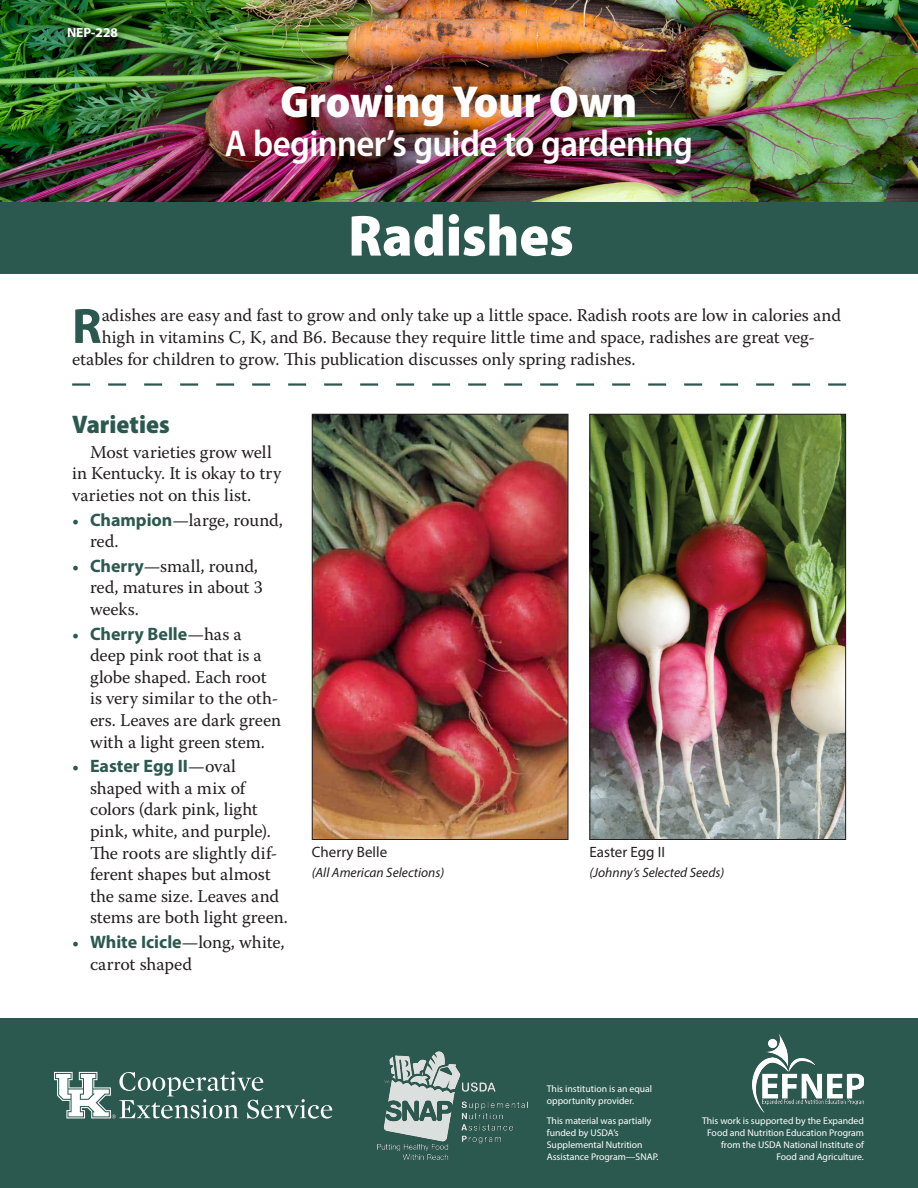
<style>
.page{position:relative;width:918px;height:1188px;background:#fff}
.page>*{position:absolute;margin:0;border:0;box-sizing:border-box;transform-origin:0 0}
.pub_title_2{font:900 semi-condensed 58.5px "Myriad Pro";color:#fff}
.drop_cap{font:700 50.1px "Myriad Pro";color:#2c594f}
.growing_your_own{font:900 semi-condensed 45px "Myriad Pro";color:#fff}
.a_beginners_guide{font:600 semi-condensed 37.5px "Myriad Pro";letter-spacing:-.015em;color:#fff}
._1{font:900 semi-condensed 25.5px "Myriad Pro";color:#2c594f}
.drop_cap-2{font:18px/21.6px "Warnock Pro";color:#231f20}
.body{font:18px/21.6px "Warnock Pro";color:#231f20}
.caption{font:15px "Myriad Pro";color:#231f20}
.photo_credits{font:italic 13.5px "Myriad Pro";color:#231f20}
.PubNumber{font:700 13.5px "Myriad Pro";color:#fff}
.white__page_1{font:9.75px/11.7px "Myriad Pro";color:#fff}
.s1{font-family:"Minion Pro";color:#2c594f}
.s2{font-family:"Myriad Pro";font-weight:700;color:#2c594f}
</style>
<div class="page">
<div style="left:0;top:202px;width:918px;height:72px;background:#2c594f"></div>
<img style="left:0;top:0;width:918px;height:202px">
<div style="left:63px;top:23px;width:65px;height:25px;background:#231f20;opacity:.75"></div>
<svg style="left:72px;top:383px;width:774px;height:3px"></svg>
<div style="left:0;top:1019px;width:918px;height:169px;background:#2c594f"></div>
<img style="left:753px;top:1034px;width:111px;height:78px">
<svg style="left:54px;top:1071px;width:278px;height:48px"></svg>
<img style="left:377px;top:1051px;width:151px;height:108px">
<img style="left:314px;top:416px;width:252px;height:422px">
<div style="left:312px;top:414px;width:256px;height:426px;border:1px solid #231f20"></div>
<img style="left:592px;top:416px;width:252px;height:422px">
<div style="left:590px;top:414px;width:256px;height:426px;border:1px solid #231f20"></div>
<p class="PubNumber" style="left:67px;top:24px;width:53px">NEP-228</p>
<p class="growing_your_own" style="left:280px;top:72px;width:358px">Growing Your Own</p>
<p class="a_beginners_guide" style="left:225px;top:120px;width:470px">A beginner’s guide to gardening</p>
<p class="pub_title_2" style="left:348px;top:197px;width:227px">Radishes</p>
<p class="drop_cap" style="left:72px;top:293px;width:31px">R</p>
<p class="drop_cap-2" style="left:102px;top:304px;width:741px">adishes are easy and fast to grow and only take up a little space. Radish roots are low in calories and</p>
<p class="drop_cap-2" style="left:102px;top:326px;width:715px">high in vitamins C, K, and B6. Because they require little time and space, radishes are great veg-</p>
<p class="drop_cap-2" style="left:72px;top:348px;width:565px">etables for children to grow. This publication discusses only spring radishes.</p>
<p class="_1" style="left:72px;top:408px;width:99px">Varieties</p>
<p class="body" style="left:72px;top:441px;width:211px;text-indent:18px">Most varieties grow well in Kentucky. It is okay to try varieties not on this list.</p>
<p class="drop_cap-2" style="left:90px;top:509px;width:194px;text-indent:-18px"><span class="s1">•</span> <span class="s2">Champion</span>—large, round, red.</p>
<p class="drop_cap-2" style="left:90px;top:555px;width:174px;text-indent:-18px"><span class="s1">•</span> <span class="s2">Cherry</span>—small, round, red, matures in about 3 weeks.</p>
<p class="drop_cap-2" style="left:90px;top:623px;width:193px;text-indent:-18px"><span class="s1">•</span> <span class="s2">Cherry Belle</span>—has a deep pink root that is a globe shaped. Each root is very similar to the oth&shy;ers. Leaves are dark green with a light green stem.</p>
<p class="drop_cap-2" style="left:90px;top:755px;width:199px;text-indent:-18px"><span class="s1">•</span> <span class="s2">Easter Egg II</span>—oval shaped with a mix of colors (dark pink, light pink, white, and purple).<br>The roots are slightly dif&shy;ferent shapes but almost the same size. Leaves and stems are both light green.</p>
<p class="drop_cap-2" style="left:90px;top:931px;width:196px;text-indent:-18px"><span class="s1">•</span> <span class="s2">White Icicle</span>—long, white, carrot shaped</p>
<p class="caption" style="left:312px;top:843px;width:77px">Cherry Belle</p>
<p class="photo_credits" style="left:312px;top:864px;width:134px">(All American Selections)</p>
<p class="caption" style="left:590px;top:843px;width:77px">Easter Egg II</p>
<p class="photo_credits" style="left:590px;top:864px;width:136px">(Johnny’s Selected Seeds)</p>
<p class="white__page_1" style="left:547px;top:1083px;width:107px">This institution is an equal opportunity provider.</p>
<p class="white__page_1" style="left:547px;top:1115px;width:113px">This material was partially funded by USDA’s<br>Supplemental Nutrition<br>Assistance Program—SNAP.</p>
<p class="white__page_1" style="left:702px;top:1115px;width:163px;text-align:right">This work is supported by the Expanded Food and Nutrition Education Program from the USDA National Institute of Food and Agriculture.</p>
</div>
